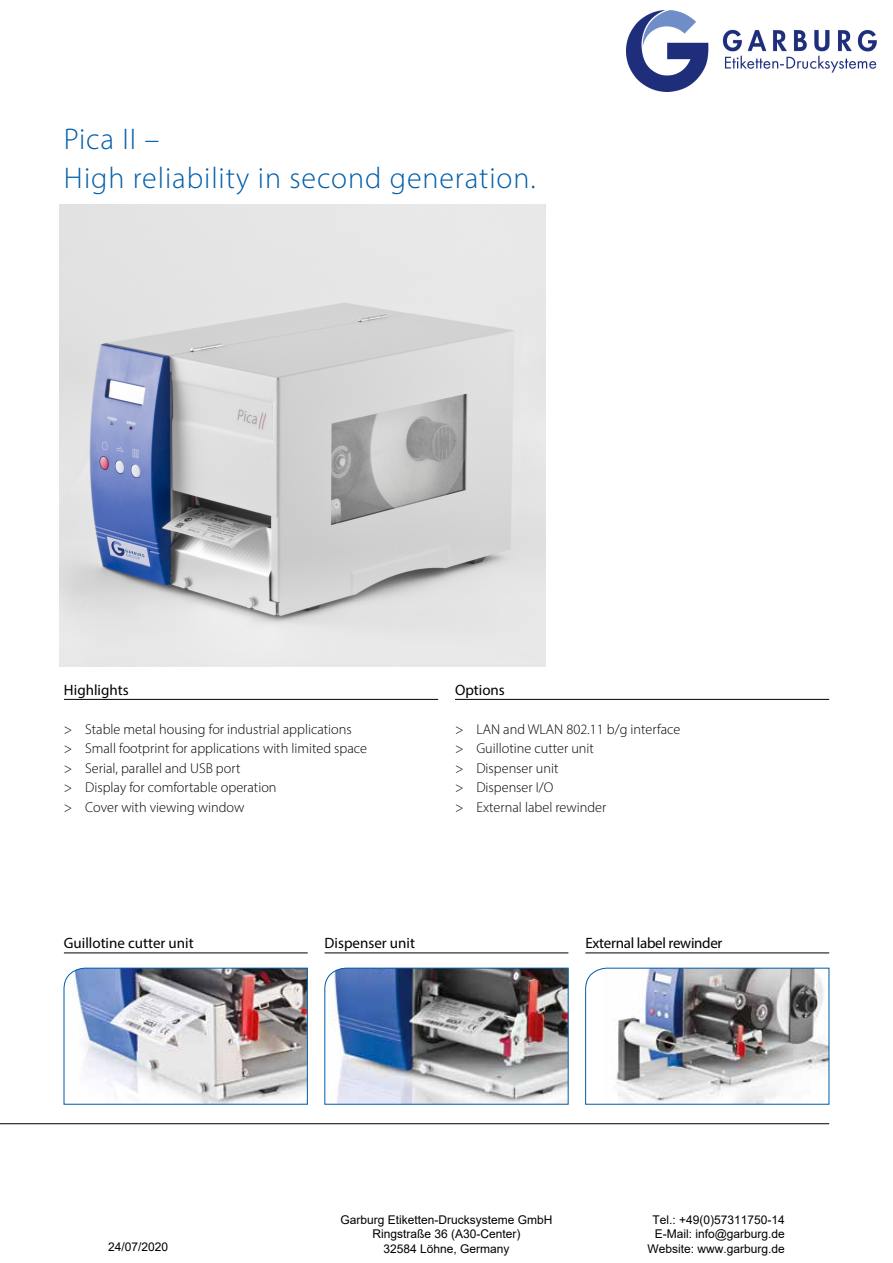
<style>
.page{position:relative;width:893px;height:1263px;background:#fff}
.page>*{position:absolute;margin:0;border:0;box-sizing:border-box;transform-origin:0 0}
.t1{font:300 30px/39px "Myriad Pro";letter-spacing:.03em;color:#005da9}
.t2{font:15px "Myriad Pro";color:#000}
.t3{font:15px "Myriad Pro";letter-spacing:-.02em;color:#000}
.t4{font:300 14.25px/19.5px "Myriad Pro";color:#000}
.t5{font:12px/14.4px "Arial";color:#000;text-align:center}
</style>
<div class="page">
<img style="left:585px;top:968px;width:244px;height:137px">
<img style="left:324px;top:968px;width:245px;height:137px">
<img style="left:64px;top:968px;width:244px;height:137px">
<hr style="left:325px;top:953px;width:243px;height:1px;background:#000">
<hr style="left:585px;top:953px;width:244px;height:1px;background:#000">
<hr style="left:455px;top:699px;width:374px;height:1px;background:#000">
<hr style="left:64px;top:699px;width:374px;height:1px;background:#000">
<hr style="left:0;top:1123px;width:829px;height:1px;background:#000">
<hr style="left:64px;top:953px;width:244px;height:1px;background:#000">
<img style="left:59px;top:204px;width:486px;height:462px">
<img style="left:627px;top:10px;width:249px;height:82px">
<h1 class="t1" style="left:64px;top:119px;width:473px">Pica II –<br>High reliability in second generation.</h1>
<p class="t2" style="left:64px;top:681px;width:66px">Highlights</p>
<p class="t2" style="left:455px;top:681px;width:51px">Options</p>
<p class="t4" style="left:455px;top:719px;width:227px">&gt; LAN and WLAN 802.11 b/g interface &gt; Guillotine cutter unit<br>&gt; Dispenser unit<br>&gt; Dispenser I/O<br>&gt; External label rewinder</p>
<p class="t4" style="left:64px;top:719px;width:305px">&gt; Stable metal housing for industrial applications<br>&gt; Small footprint for applications with limited space &gt; Serial, parallel and USB port<br>&gt; Display for comfortable operation<br>&gt; Cover with viewing window</p>
<p class="t2" style="left:64px;top:934px;width:131px">Guillotine cutter unit</p>
<p class="t5" style="left:108px;top:1240px;width:62px">24/07/2020</p>
<p class="t2" style="left:325px;top:934px;width:92px">Dispenser unit</p>
<p class="t3" style="left:585px;top:934px;width:139px">External label rewinder</p>
<p class="t5" style="left:340px;top:1212px;width:214px">Garburg Etiketten-Drucksysteme GmbH<br>Ringstraße 36 (A30-Center)<br>32584 Löhne, Germany</p>
<p class="t5" style="left:648px;top:1212px;width:139px">Tel.: +49(0)57311750-14<br>E-Mail: info@garburg.de<br>Website: www.garburg.de</p>
</div>
